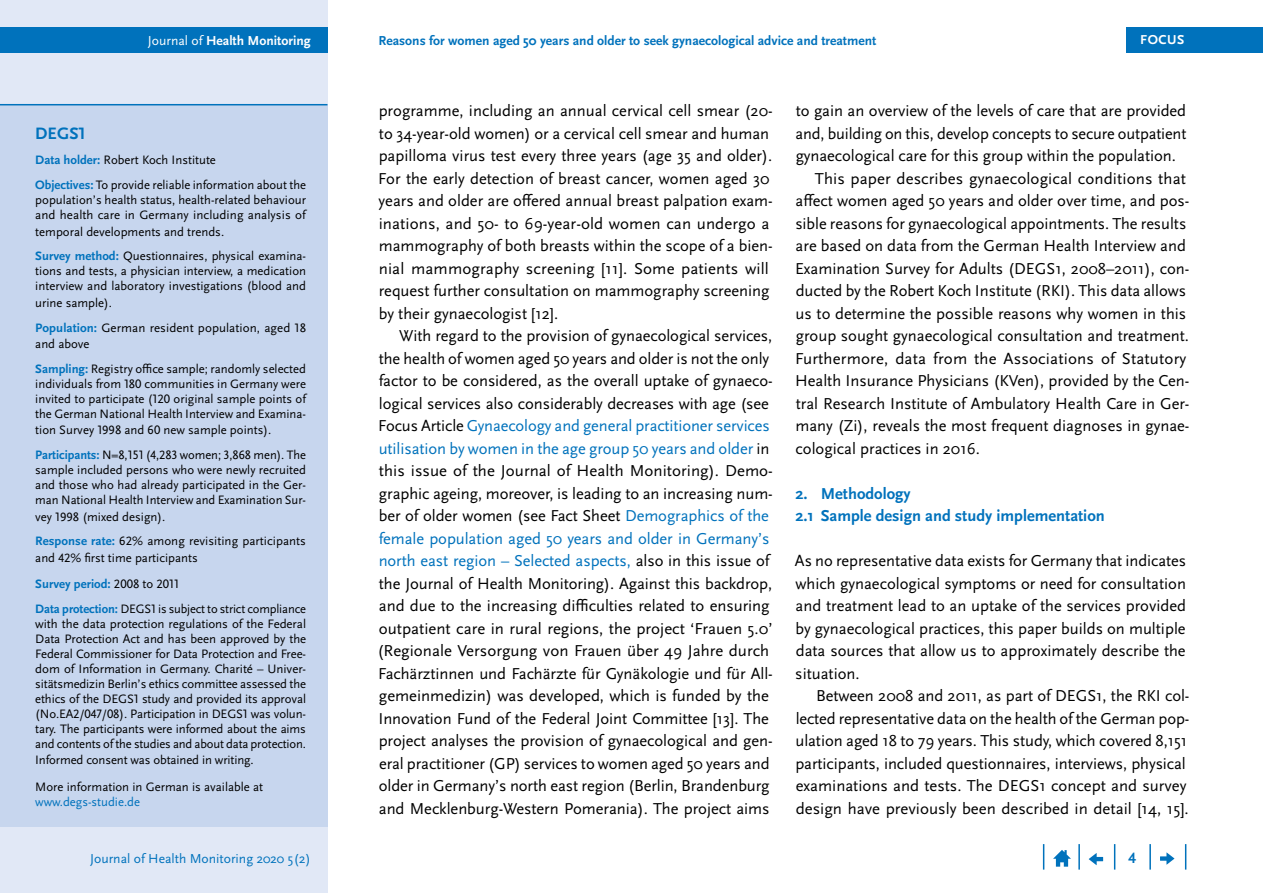
<style>
.page{position:relative;width:1263px;height:893px;background:#fff}
.page>*{position:absolute;margin:0;border:0;box-sizing:border-box;transform-origin:0 0}
.t1{font:700 17.25px "Scala Sans Pro";letter-spacing:.005em;color:#0072bc}
.Copy_Einzug{font:16.5px/22.5px "Scala Sans Pro";letter-spacing:-.005em;color:#000}
.Copy{font:16.5px/22.5px "Scala Sans Pro";color:#000}
.t2{font:700 16.5px "Scala Sans Pro";color:#0072bc}
.t3{font:700 15.75px "Scala Sans Pro";color:#0072bc}
.t4{font:700 13.65px "Scala Sans Pro";color:#0072bc}
.t5{font:13.65px "Scala Sans Pro";color:#0072bc}
.t6{font:700 13.65px "Scala Sans Pro";color:#fff}
.t7{font:700 13.5px "Scala Sans Pro";letter-spacing:.04em;color:#fff}
.Fliesstext_Infokaste{font:12.75px/15px "Scala Sans Pro";color:#000;text-align:justify}
.Fliesstext_Infokaste-2{font:700 12.75px "Scala Sans Pro";color:#0072bc}
.t8{font:12.75px "Scala Sans Pro";color:#0072bc}
.s1{font-weight:400}
.s2{font-weight:700;color:#0072bc}
.s3{font-weight:400;color:#000}
.s4{color:#0072bc}
</style>
<div class="page">
<div style="left:0;top:0;width:327px;height:893px;background:#e1e8f6"></div>
<div style="left:0;top:28px;width:327px;height:25px;background:#0072bc"></div>
<svg style="left:1185px;top:844px;width:1px;height:26px"></svg>
<hr style="left:1149px;top:844px;width:2px;height:26px;background:#0072bc">
<svg style="left:1114px;top:844px;width:1px;height:26px"></svg>
<hr style="left:1078px;top:844px;width:2px;height:26px;background:#0072bc">
<svg style="left:1043px;top:844px;width:1px;height:26px"></svg>
<svg style="left:1053px;top:850px;width:18px;height:17px"></svg>
<svg style="left:1089px;top:853px;width:14px;height:12px"></svg>
<svg style="left:1160px;top:852px;width:14px;height:13px"></svg>
<div style="left:1126px;top:28px;width:137px;height:25px;background:#0072bc"></div>
<div style="left:0;top:105px;width:327px;height:722px;background:#c7d6ee"></div>
<hr style="left:0;top:104px;width:327px;height:1px;background:#0072bc">
<p class="t6" style="left:148px;top:33px;width:164px"><span class="s1">Journal of</span> Health Monitoring</p>
<h3 class="t1" style="left:35px;top:123px;width:52px">DEGS1</h3>
<p class="Fliesstext_Infokaste" style="left:35px;top:153px;width:182px"><span class="s2">Data holder:</span> Robert Koch Institute</p>
<p class="Fliesstext_Infokaste" style="left:35px;top:177px;width:272px"><span class="s2">Objectives:</span> To provide reliable information about the population’s health status, health-related behaviour and health care in Germany including analysis of</p>
<p class="Fliesstext_Infokaste" style="left:35px;top:224px;width:190px">temporal developments and trends.</p>
<p class="Fliesstext_Infokaste" style="left:35px;top:249px;width:272px"><span class="s2">Survey method:</span> Questionnaires, physical examina&shy;tions and tests, a physician interview, a medication interview and laboratory investigations (blood and</p>
<p class="Fliesstext_Infokaste" style="left:35px;top:295px;width:78px">urine sample).</p>
<p class="Fliesstext_Infokaste" style="left:35px;top:319px;width:272px;line-height:16.5px"><span class="s2">Population:</span> German resident population, aged 18 and above</p>
<p class="Fliesstext_Infokaste" style="left:35px;top:361px;width:272px"><span class="s2">Sampling:</span> Registry office sample; randomly selected individuals from 180 communities in Germany were invited to participate (120 original sample points of the German National Health Interview and Examina-</p>
<p class="Fliesstext_Infokaste" style="left:35px;top:423px;width:237px">tion Survey 1998 and 60 new sample points).</p>
<p class="Fliesstext_Infokaste" style="left:35px;top:447px;width:272px"><span class="s2">Participants:</span> N=8,151 (4,283 women; 3,868 men). The sample included persons who were newly recruited and those who had already participated in the Ger&shy;man National Health Interview and Examination Sur-</p>
<p class="Fliesstext_Infokaste" style="left:35px;top:509px;width:131px">vey 1998 (mixed design).</p>
<p class="Fliesstext_Infokaste" style="left:35px;top:533px;width:272px;line-height:16.5px"><span class="s2">Response rate:</span> 62% among revisiting participants and 42% first time participants</p>
<p class="Fliesstext_Infokaste-2" style="left:35px;top:576px;width:145px">Survey period: <span class="s3">2008 to 2011</span></p>
<p class="Fliesstext_Infokaste" style="left:35px;top:601px;width:272px"><span class="s2">Data protection:</span> DEGS1 is subject to strict compliance with the data protection regulations of the Federal Data Protection Act and has been approved by the Federal Commissioner for Data Protection and Free&shy;dom of Information in Germany. Charité – Univer&shy;sitätsmedizin Berlin’s ethics committee assessed the ethics of the DEGS1 study and provided its approval (No.EA2/047/08). Participation in DEGS1 was volun&shy;tary. The participants were informed about the aims and contents of the studies and about data protection.</p>
<p class="Fliesstext_Infokaste" style="left:35px;top:753px;width:220px">Informed consent was obtained in writing.</p>
<p class="Fliesstext_Infokaste" style="left:35px;top:779px;width:229px">More information in German is available at</p>
<p class="t8" style="left:35px;top:794px;width:106px">www.degs-studie.de</p>
<p class="t5" style="left:90px;top:850px;width:222px">Journal of Health Monitoring 2020 5(2)</p>
<p class="t4" style="left:378px;top:33px;width:499px">Reasons for women aged 50 years and older to seek gynaecological advice and treatment</p>
<p class="t7" style="left:1140px;top:32px;width:46px">FOCUS</p>
<p class="Copy" style="left:378px;top:99px;width:396px">programme, including an annual cervical cell smear (20- to 34-year-old women) or a cervical cell smear and human papilloma virus test every three years (age 35 and older).<br>For the early detection of breast cancer, women aged 30 years and older are offered annual breast palpation exam&shy;inations, and 50- to 69-year-old women can undergo a mammography of both breasts within the scope of a bien&shy;nial mammography screening [11]. Some patients will request further consultation on mammography screening by their gynaecologist [12].</p>
<p class="Copy_Einzug" style="left:377px;top:324px;width:397px;text-indent:22px">With regard to the provision of gynaecological services, the health of women aged 50 years and older is not the only factor to be considered, as the overall uptake of gynaeco&shy;logical services also considerably decreases with age (see Focus Article <span class="s4">Gynaecology and general practitioner services utilisation by women in the age group 50 years and older</span> in this issue of the Journal of Health Monitoring). Demo&shy;graphic ageing, moreover, is leading to an increasing num&shy;ber of older women (see Fact Sheet <span class="s4">Demographics of the female population aged 50 years and older in Germany’s north east region – Selected aspects,</span> also in this issue of the Journal of Health Monitoring). Against this backdrop, and due to the increasing difficulties related to ensuring outpatient care in rural regions, the project ‘Frauen 5.0’ (Regionale Versorgung von Frauen über 49 Jahre durch Fachärztinnen und Fachärzte für Gynäkologie und für All&shy;gemeinmedizin) was developed, which is funded by the Innovation Fund of the Federal Joint Committee [13]. The project analyses the provision of gynaecological and gen&shy;eral practitioner (GP) services to women aged 50 years and older in Germany’s north east region (Berlin, Brandenburg and Mecklenburg-Western Pomerania). The project aims</p>
<p class="Copy_Einzug" style="left:796px;top:99px;width:392px;text-align:justify">to gain an overview of the levels of care that are provided and, building on this, develop concepts to secure outpatient gynaecological care for this group within the population.</p>
<p class="Copy_Einzug" style="left:795px;top:167px;width:396px;text-indent:20px">This paper describes gynaecological conditions that affect women aged 50 years and older over time, and pos&shy;sible reasons for gynaecological appointments. The results are based on data from the German Health Interview and Examination Survey for Adults (DEGS1, 2008–2011), con&shy;ducted by the Robert Koch Institute (RKI). This data allows us to determine the possible reasons why women in this group sought gynaecological consultation and treatment.<br>Furthermore, data from the Associations of Statutory Health Insurance Physicians (KVen), provided by the Cen&shy;tral Research Institute of Ambulatory Health Care in Ger&shy;many (Zi), reveals the most frequent diagnoses in gynae&shy;cological practices in 2016.</p>
<h1 class="t2" style="left:795px;top:483px;width:117px">2. Methodology</h1>
<h2 class="t2" style="left:795px;top:506px;width:311px">2.1 Sample design and study implementation</h2>
<p class="Copy" style="left:795px;top:549px;width:393px;text-align:justify">As no representative data exists for Germany that indicates which gynaecological symptoms or need for consultation and treatment lead to an uptake of the services provided by gynaecological practices, this paper builds on multiple data sources that allow us to approximately describe the situation.</p>
<p class="Copy_Einzug" style="left:795px;top:684px;width:396px;text-indent:21px">Between 2008 and 2011, as part of DEGS1, the RKI col&shy;lected representative data on the health of the German pop&shy;ulation aged 18 to 79 years. This study, which covered 8,151 participants, included questionnaires, interviews, physical examinations and tests. The DEGS1 concept and survey design have previously been described in detail [14, 15].</p>
<p class="t3" style="left:1128px;top:849px;width:9px">4</p>
</div>
